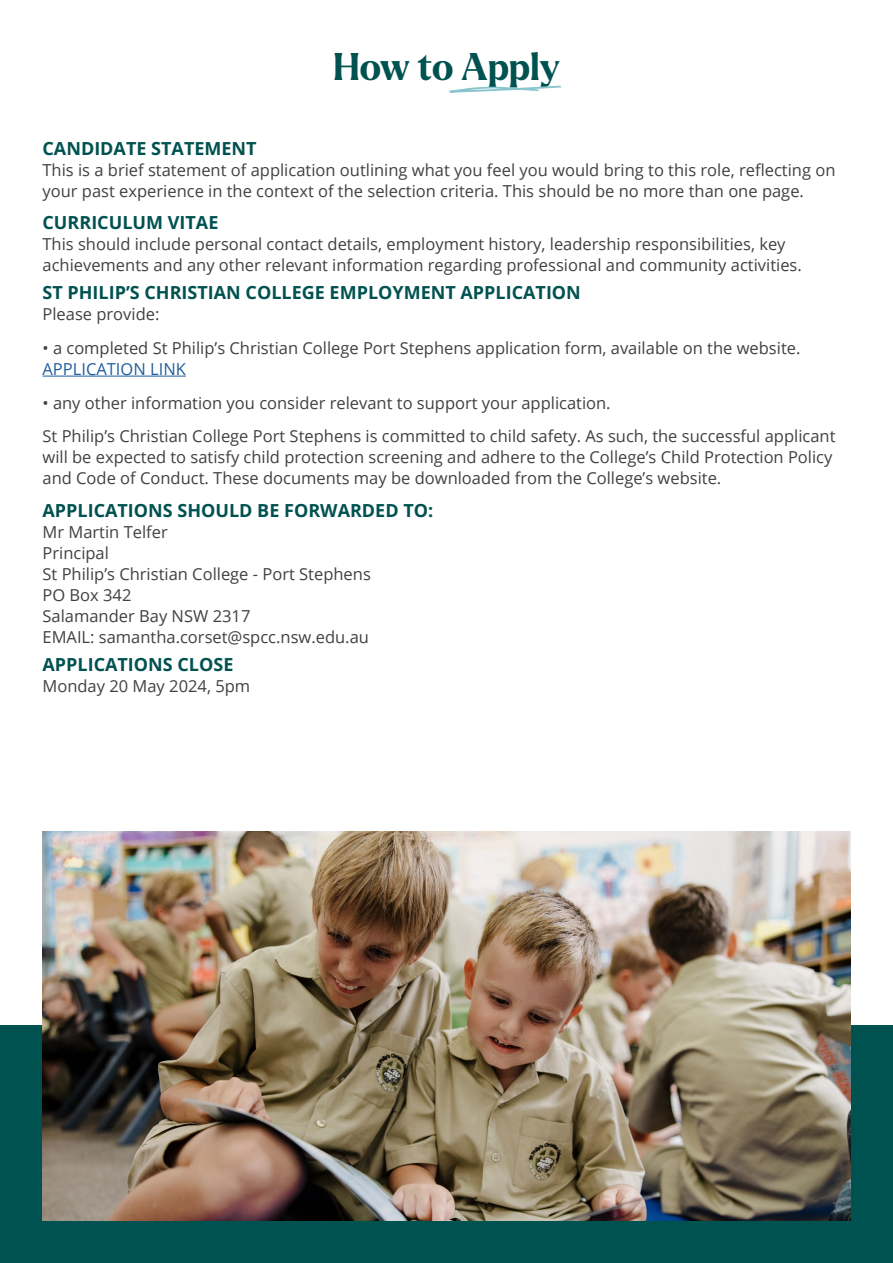
<style>
.page{position:relative;width:893px;height:1263px;background:#fff}
.page>*{position:absolute;margin:0;border:0;box-sizing:border-box;transform-origin:0 0}
.t1{font:700 37.5px "Larken";letter-spacing:-.005em;color:#005250}
.t2{font:700 18px "Open Sans";color:#005250}
.t3{font:16.5px/21px "Open Sans";color:#414042}
.t4{font:16.5px "Open Sans";color:#215e9e}
</style>
<div class="page">
<hr style="left:43px;top:376px;width:143px;height:1px;background:#215e9e">
<svg style="left:449px;top:86px;width:113px;height:7px"></svg>
<div style="left:0;top:1026px;width:893px;height:237px;background:#005250"></div>
<img style="left:43px;top:831px;width:807px;height:389px">
<h1 class="t1" style="left:333px;top:42px;width:228px">How to Apply</h1>
<p class="t2" style="left:43px;top:136px;width:216px">CANDIDATE STATEMENT</p>
<p class="t3" style="left:43px;top:159px;width:794px">This is a brief statement of application outlining what you feel you would bring to this role, reflecting on your past experience in the context of the selection criteria. This should be no more than one page.</p>
<p class="t2" style="left:43px;top:210px;width:177px">CURRICULUM VITAE</p>
<p class="t3" style="left:43px;top:233px;width:761px">This should include personal contact details, employment history, leadership responsibilities, key achievements and any other relevant information regarding professional and community activities.</p>
<p class="t2" style="left:43px;top:280px;width:540px">ST PHILIP’S CHRISTIAN COLLEGE EMPLOYMENT APPLICATION</p>
<p class="t3" style="left:43px;top:303px;width:118px">Please provide:</p>
<p class="t3" style="left:43px;top:337px;width:759px">• a completed St Philip’s Christian College Port Stephens application form, available on the website.</p>
<p class="t4" style="left:43px;top:358px;width:145px">APPLICATION LINK</p>
<p class="t3" style="left:43px;top:385px;width:794px;line-height:33.8px">• any other information you consider relevant to support your application.<br>St Philip’s Christian College Port Stephens is committed to child safety. As such, the successful applicant</p>
<p class="t3" style="left:43px;top:446px;width:791px">will be expected to satisfy child protection screening and adhere to the College’s Child Protection Policy and Code of Conduct. These documents may be downloaded from the College’s website.</p>
<p class="t2" style="left:43px;top:498px;width:392px">APPLICATIONS SHOULD BE FORWARDED TO:</p>
<p class="t3" style="left:43px;top:521px;width:330px">Mr Martin Telfer<br>Principal<br>St Philip’s Christian College - Port Stephens<br>PO Box 342<br>Salamander Bay NSW 2317<br>EMAIL: samantha.corset@spcc.nsw.edu.au</p>
<p class="t2" style="left:43px;top:652px;width:192px">APPLICATIONS CLOSE</p>
<p class="t3" style="left:43px;top:675px;width:209px">Monday 20 May 2024, 5pm</p>
</div>
